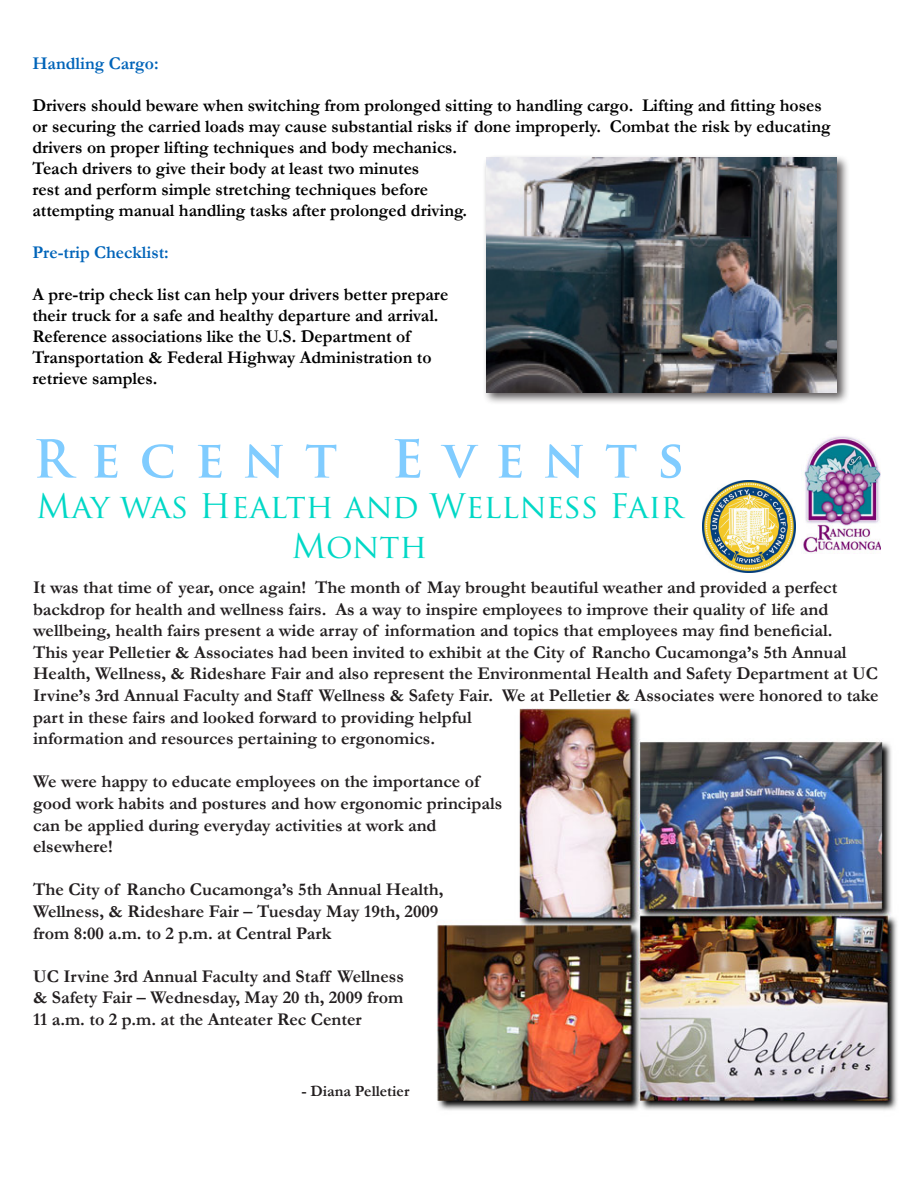
<style>
.page{position:relative;width:918px;height:1188px;background:#fff}
.page>*{position:absolute;margin:0;border:0;box-sizing:border-box;transform-origin:0 0}
.t1{font:700 51px "Trajan Pro";letter-spacing:.38em;color:#80ccff}
.t2{font:33px "Trajan Pro";color:#00d8c6}
.t3{font:700 18px/21.6px "Garamond";color:#231f20}
.t4{font:700 18px/21px "Garamond";color:#000}
.t5{font:700 18px "Garamond";color:#0064b9}
.t6{font:700 15.75px "Garamond";color:#231f20}
</style>
<div class="page">
<img style="left:703px;top:481px;width:92px;height:92px">
<img style="left:802px;top:436px;width:78px;height:118px">
<img style="left:436px;top:708px;width:461px;height:402px">
<div style="left:482px;top:154px;width:367px;height:251px;background:#231f20;opacity:.75"></div>
<img style="left:486px;top:158px;width:351px;height:234px">
<p class="t5" style="left:32px;top:51px;width:128px">Handling Cargo:</p>
<p class="t4" style="left:32px;top:95px;width:800px">Drivers should beware when switching from prolonged sitting to handling cargo. Lifting and fitting hoses or securing the carried loads may cause substantial risks if done improperly. Combat the risk by educating drivers on proper lifting techniques and body mechanics.<br>Teach drivers to give their body at least two minutes<br>rest and perform simple stretching techniques before<br>attempting manual handling tasks after prolonged driving.</p>
<p class="t5" style="left:32px;top:240px;width:138px">Pre-trip Checklist:</p>
<p class="t4" style="left:32px;top:284px;width:418px">A pre-trip check list can help your drivers better prepare their truck for a safe and healthy departure and arrival.<br>Reference associations like the U.S. Department of Transportation &amp; Federal Highway Administration to retrieve samples.</p>
<p class="t1" style="left:33px;top:427px;width:653px">Recent Events</p>
<p class="t2" style="left:36px;top:485px;width:648px">May was Health and Wellness Fair</p>
<p class="t2" style="left:292px;top:525px;width:137px">Month</p>
<p class="t3" style="left:33px;top:577px;width:847px">It was that time of year, once again! The month of May brought beautiful weather and provided a perfect backdrop for health and wellness fairs. As a way to inspire employees to improve their quality of life and wellbeing, health fairs present a wide array of information and topics that employees may find beneficial.<br>This year Pelletier &amp; Associates had been invited to exhibit at the City of Rancho Cucamonga’s 5th Annual Health, Wellness, &amp; Rideshare Fair and also represent the Environmental Health and Safety Department at UC Irvine’s 3rd Annual Faculty and Staff Wellness &amp; Safety Fair. We at Pelletier &amp; Associates were honored to take part in these fairs and looked forward to providing helpful<br>information and resources pertaining to ergonomics.</p>
<p class="t3" style="left:33px;top:771px;width:471px">We were happy to educate employees on the importance of good work habits and postures and how ergonomic principals can be applied during everyday activities at work and elsewhere!</p>
<p class="t3" style="left:33px;top:879px;width:412px">The City of Rancho Cucamonga’s 5th Annual Health,<br>Wellness, &amp; Rideshare Fair – Tuesday May 19th, 2009 from 8:00 a.m. to 2 p.m. at Central Park</p>
<p class="t3" style="left:33px;top:965px;width:372px;text-align:justify">UC Irvine 3rd Annual Faculty and Staff Wellness &amp; Safety Fair – Wednesday, May 20 th, 2009 from 11 a.m. to 2 p.m. at the Anteater Rec Center</p>
<p class="t6" style="left:301px;top:1080px;width:110px">- Diana Pelletier</p>
</div>
